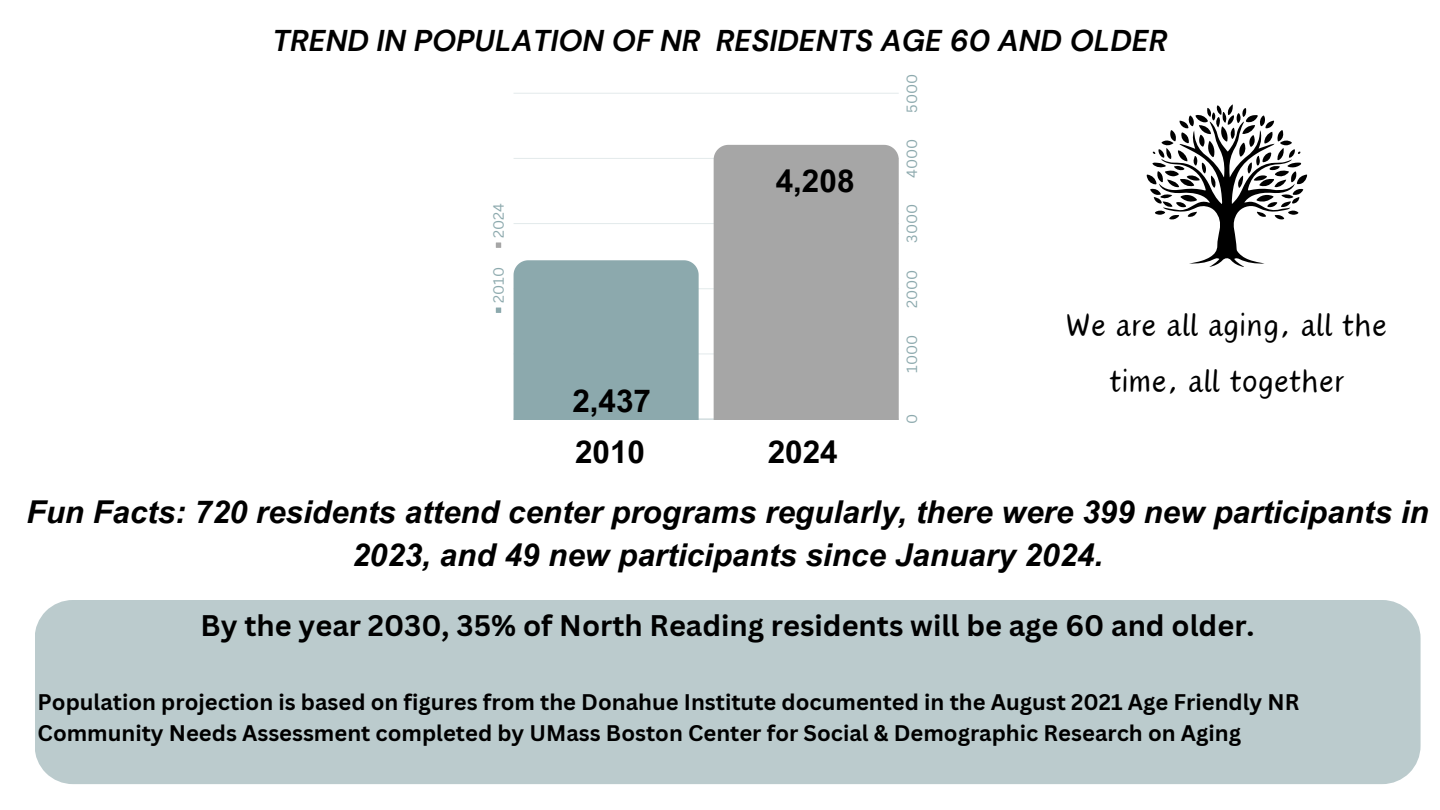
<style>
.page{position:relative;width:1440px;height:810px;background:#fff}
.page>*{position:absolute;margin:0;border:0;box-sizing:border-box;transform-origin:0 0}
.t1{font:40.1px/55.5px "Canva Wander World";color:#000;text-align:center}
.t2{font:italic 700 31.5px/43.5px "Arial MT Pro";color:#000;text-align:center}
.t3{font:700 31.5px "Arial MT Pro";color:#000}
.t4{font:italic 700 30px "DM Sans";color:#000}
.t5{font:700 29px "Canva Sans";color:#000}
.t6{font:700 22px/30.8px "Canva Sans";color:#000}
.t7{font:14.5px "Canva Sans";color:#8ca9ad}
</style>
<div class="page">
<div style="left:35px;top:600px;width:1386px;height:184px;background:#bbcbcd"></div>
<svg style="left:496px;top:308px;width:5px;height:5px"></svg>
<svg style="left:496px;top:242px;width:5px;height:6px"></svg>
<hr style="left:514px;top:354px;width:385px;height:1px;background:#8ca9ad">
<hr style="left:514px;top:289px;width:385px;height:1px;background:#8ca9ad">
<hr style="left:514px;top:223px;width:385px;height:1px;background:#8ca9ad">
<hr style="left:514px;top:158px;width:385px;height:1px;background:#8ca9ad">
<hr style="left:514px;top:93px;width:385px;height:1px;background:#8ca9ad">
<hr style="left:514px;top:419px;width:385px;height:1px;background:#8ca9ad">
<div style="left:514px;top:260px;width:185px;height:159px;background:#8ca9ad"></div>
<div style="left:714px;top:145px;width:185px;height:274px;background:#a6a6a6"></div>
<svg style="left:1147px;top:104px;width:160px;height:163px"></svg>
<h3 class="t4" style="left:272px;top:22px;width:897px">TREND IN POPULATION OF NR RESIDENTS AGE 60 AND OLDER</h3>
<p class="t7" style="left:488px;top:238px;width:36px;rotate:-90deg">2024</p>
<p class="t7" style="left:488px;top:303px;width:37px;rotate:-90deg">2010</p>
<h1 class="t3" style="left:572px;top:389px;width:80px">2,437</h1>
<h3 class="t3" style="left:776px;top:169px;width:80px">4,208</h3>
<p class="t3" style="left:575px;top:440px;width:72px">2010</p>
<p class="t3" style="left:768px;top:440px;width:72px">2024</p>
<p class="t7" style="left:902px;top:113px;width:40px;rotate:-90deg">5000</p>
<p class="t7" style="left:902px;top:178px;width:41px;rotate:-90deg">4000</p>
<p class="t7" style="left:902px;top:243px;width:40px;rotate:-90deg">3000</p>
<p class="t7" style="left:902px;top:308px;width:40px;rotate:-90deg">2000</p>
<p class="t7" style="left:902px;top:373px;width:39px;rotate:-90deg">1000</p>
<p class="t7" style="left:902px;top:424px;width:12px;rotate:-90deg">0</p>
<h3 class="t1" style="left:1067px;top:297px;width:322px">We are all aging, all the time, all together</h3>
<h3 class="t2" style="left:26px;top:494px;width:1404px">Fun Facts: 720 residents attend center programs regularly, there were 399 new participants in<br>2023, and 49 new participants since January 2024.</h3>
<h2 class="t5" style="left:201px;top:605px;width:1055px">By the year 2030, 35% of North Reading residents will be age 60 and older.</h2>
<h3 class="t6" style="left:38px;top:686px;width:1263px">Population projection is based on figures from the Donahue Institute documented in the August 2021 Age Friendly NR<br>Community Needs Assessment completed by UMass Boston Center for Social &amp; Demographic Research on Aging</h3>
</div>
